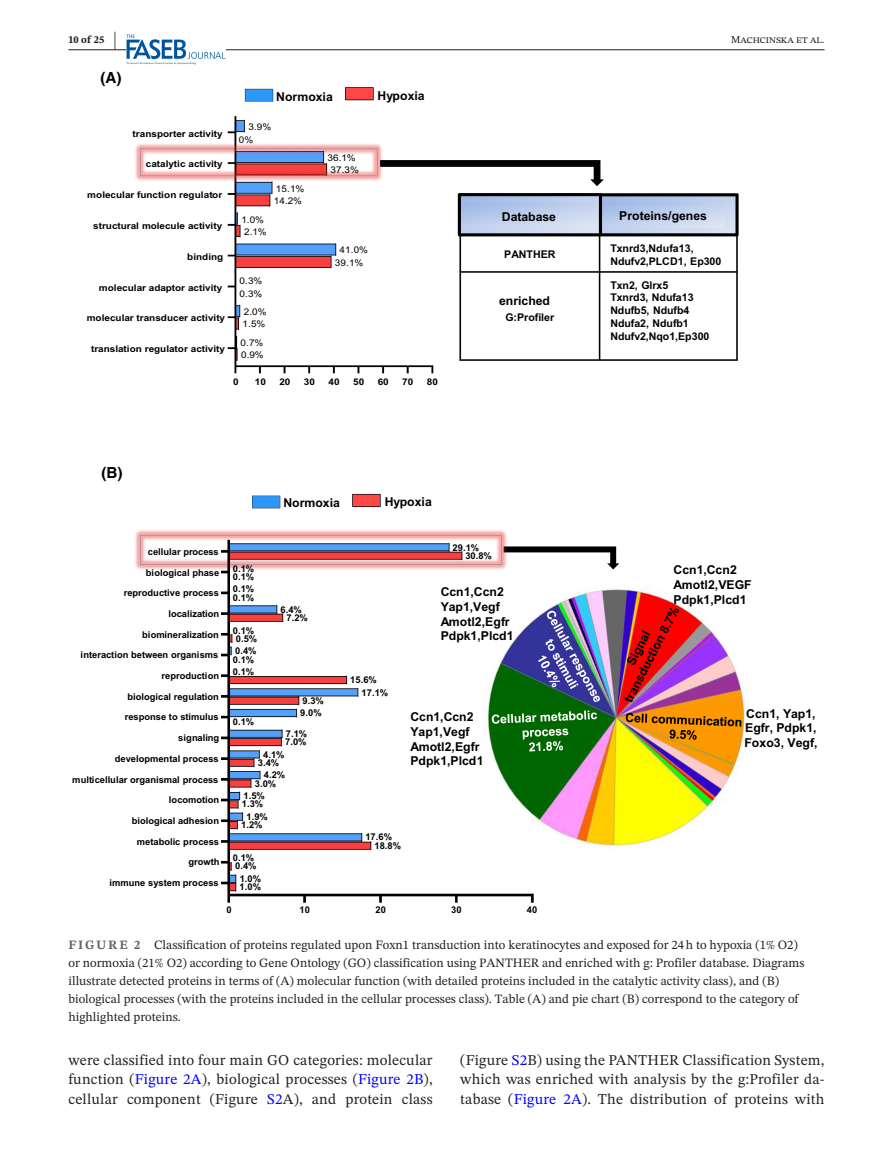
<style>
.page{position:relative;width:893px;height:1174px;background:#fff}
.page>*{position:absolute;margin:0;border:0;box-sizing:border-box;transform-origin:0 0}
.t1{font:700 15.3px "Helvetica";color:#000}
.t2{font:15px/19.5px "STIX Two Text";letter-spacing:.015em;color:#231f20;text-align:justify}
.t3{font:12.75px/18px "STIX Two Text";color:#231f20}
.t4{font:700 12.3px/14.7px "Arial";color:#000}
.t5{font:700 10.65px/12.8px "Arial";letter-spacing:-.005em;color:#000}
.t6{font:10.5px "STIX Two Text";color:#231f20}
.t7{font:700 10.5px "STIX Two Text";color:#231f20}
.t8{font:700 9.3px "Arial";color:#000}
.t9{font:700 9.15px "Arial";letter-spacing:.005em;color:#000;scale:1.08 1}
.t10{font:9.15px "Arial";letter-spacing:.005em;color:#000;scale:1.08 1}
.s1{font-size:21px}
.s2{font-weight:700;color:#636366}
.s3{color:#00f}
</style>
<div class="page">
<hr style="left:68px;top:49px;width:756px;height:1px;background:#231f20">
<img style="left:126px;top:35px;width:99px;height:30px">
<img style="left:135px;top:87px;width:616px;height:816px">
<p class="t7" style="left:68px;top:32px;width:50px">10 of 25 <span class="s1">|</span></p>
<p class="t6" style="left:731px;top:32px;width:95px">Machcinska et al.</p>
<p class="t1" style="left:100px;top:68px;width:23px">(A)</p>
<p class="t4" style="left:276px;top:89px;width:58px">Normoxia</p>
<p class="t4" style="left:378px;top:89px;width:49px">Hypoxia</p>
<p class="t9" style="left:132px;top:127px;width:85px">transporter activity</p>
<p class="t10" style="left:248px;top:121px;width:23px">3.9%</p>
<p class="t10" style="left:239px;top:133px;width:15px">0%</p>
<p class="t9" style="left:146px;top:158px;width:73px">catalytic activity</p>
<p class="t10" style="left:328px;top:151px;width:28px">36.1%</p>
<p class="t10" style="left:331px;top:164px;width:28px">37.3%</p>
<p class="t9" style="left:87px;top:189px;width:127px">molecular function regulator</p>
<p class="t10" style="left:276px;top:182px;width:28px">15.1%</p>
<p class="t10" style="left:274px;top:195px;width:28px">14.2%</p>
<p class="t9" style="left:93px;top:219px;width:121px">structural molecule activity</p>
<p class="t10" style="left:241px;top:213px;width:23px">1.0%</p>
<p class="t10" style="left:244px;top:225px;width:23px">2.1%</p>
<p class="t4" style="left:502px;top:209px;width:56px">Database</p>
<p class="t4" style="left:619px;top:208px;width:89px">Proteins/genes</p>
<p class="t9" style="left:187px;top:250px;width:35px">binding</p>
<p class="t10" style="left:340px;top:244px;width:28px">41.0%</p>
<p class="t10" style="left:335px;top:256px;width:28px">39.1%</p>
<p class="t5" style="left:504px;top:248px;width:53px">PANTHER</p>
<p class="t5" style="left:610px;top:242px;width:112px">Txnrd3,Ndufa13,<br>Ndufv2,PLCD1, Ep300</p>
<p class="t9" style="left:99px;top:281px;width:116px">molecular adaptor activity</p>
<p class="t10" style="left:240px;top:274px;width:23px">0.3%</p>
<p class="t10" style="left:240px;top:287px;width:23px">0.3%</p>
<p class="t9" style="left:87px;top:312px;width:130px">molecular transducer activity</p>
<p class="t10" style="left:244px;top:305px;width:23px">2.0%</p>
<p class="t10" style="left:243px;top:318px;width:23px">1.5%</p>
<p class="t9" style="left:91px;top:342px;width:125px">translation regulator activity</p>
<p class="t10" style="left:241px;top:336px;width:23px">0.7%</p>
<p class="t10" style="left:241px;top:349px;width:23px">0.9%</p>
<p class="t4" style="left:499px;top:293px;width:52px">enriched</p>
<p class="t5" style="left:505px;top:311px;width:50px">G:Profiler</p>
<p class="t5" style="left:610px;top:279px;width:101px">Txn2, Glrx5<br>Txnrd3, Ndufa13<br>Ndufb5, Ndufb4<br>Ndufa2, Ndufb1<br>Ndufv2,Nqo1,Ep300</p>
<p class="t9" style="left:233px;top:375px;width:7px">0</p>
<p class="t9" style="left:255px;top:375px;width:12px">10</p>
<p class="t9" style="left:279px;top:375px;width:12px">20</p>
<p class="t9" style="left:304px;top:375px;width:12px">30</p>
<p class="t9" style="left:329px;top:375px;width:12px">40</p>
<p class="t9" style="left:353px;top:375px;width:12px">50</p>
<p class="t9" style="left:378px;top:375px;width:12px">60</p>
<p class="t9" style="left:402px;top:375px;width:12px">70</p>
<p class="t9" style="left:427px;top:375px;width:12px">80</p>
<p class="t1" style="left:101px;top:463px;width:23px">(B)</p>
<p class="t4" style="left:283px;top:495px;width:58px">Normoxia</p>
<p class="t4" style="left:385px;top:495px;width:49px">Hypoxia</p>
<p class="t8" style="left:148px;top:545px;width:72px">cellular process</p>
<p class="t8" style="left:452px;top:541px;width:28px">29.1%</p>
<p class="t8" style="left:465px;top:549px;width:28px">30.8%</p>
<p class="t8" style="left:146px;top:566px;width:75px">biological phase</p>
<p class="t8" style="left:233px;top:562px;width:23px">0.1%</p>
<p class="t8" style="left:233px;top:570px;width:23px">0.1%</p>
<p class="t8" style="left:124px;top:586px;width:97px">reproductive process</p>
<p class="t8" style="left:233px;top:582px;width:23px">0.1%</p>
<p class="t8" style="left:233px;top:591px;width:23px">0.1%</p>
<p class="t8" style="left:168px;top:607px;width:52px">localization</p>
<p class="t8" style="left:281px;top:603px;width:23px">6.4%</p>
<p class="t8" style="left:287px;top:611px;width:23px">7.2%</p>
<p class="t8" style="left:142px;top:628px;width:78px">biomineralization</p>
<p class="t8" style="left:233px;top:624px;width:23px">0.1%</p>
<p class="t8" style="left:236px;top:632px;width:23px">0.5%</p>
<p class="t4" style="left:441px;top:585px;width:75px">Ccn1,Ccn2<br>Yap1,Vegf<br>Amotl2,Egfr<br>Pdpk1,Plcd1</p>
<p class="t4" style="left:674px;top:562px;width:79px">Ccn1,Ccn2<br>Amotl2,VEGF<br>Pdpk1,Plcd1</p>
<p class="t8" style="left:81px;top:648px;width:139px">interaction between organisms</p>
<p class="t8" style="left:235px;top:644px;width:23px">0.4%</p>
<p class="t8" style="left:233px;top:653px;width:23px">0.1%</p>
<p class="t8" style="left:162px;top:669px;width:59px">reproduction</p>
<p class="t8" style="left:233px;top:665px;width:23px">0.1%</p>
<p class="t8" style="left:350px;top:673px;width:28px">15.6%</p>
<p class="t8" style="left:127px;top:690px;width:93px">biological regulation</p>
<p class="t8" style="left:303px;top:694px;width:23px">9.3%</p>
<p class="t8" style="left:362px;top:686px;width:28px">17.1%</p>
<p class="t8" style="left:125px;top:710px;width:96px">response to stimulus</p>
<p class="t8" style="left:233px;top:715px;width:23px">0.1%</p>
<p class="t8" style="left:300px;top:706px;width:23px">9.0%</p>
<p class="t8" style="left:178px;top:731px;width:43px">signaling</p>
<p class="t8" style="left:286px;top:727px;width:23px">7.1%</p>
<p class="t8" style="left:285px;top:735px;width:23px">7.0%</p>
<p class="t8" style="left:115px;top:752px;width:105px">developmental process</p>
<p class="t8" style="left:263px;top:748px;width:23px">4.1%</p>
<p class="t8" style="left:258px;top:756px;width:23px">3.4%</p>
<p class="t4" style="left:410px;top:709px;width:75px">Ccn1,Ccn2<br>Yap1,Vegf<br>Amotl2,Egfr<br>Pdpk1,Plcd1</p>
<p class="t4" style="left:744px;top:706px;width:75px">Ccn1, Yap1,<br>Egfr, Pdpk1,<br>Foxo3, Vegf,</p>
<p class="t8" style="left:72px;top:772px;width:148px">multicellular organismal process</p>
<p class="t8" style="left:264px;top:768px;width:23px">4.2%</p>
<p class="t8" style="left:255px;top:777px;width:23px">3.0%</p>
<p class="t8" style="left:169px;top:793px;width:52px">locomotion</p>
<p class="t8" style="left:243px;top:789px;width:23px">1.5%</p>
<p class="t8" style="left:242px;top:797px;width:23px">1.3%</p>
<p class="t8" style="left:132px;top:814px;width:89px">biological adhesion</p>
<p class="t8" style="left:246px;top:810px;width:23px">1.9%</p>
<p class="t8" style="left:241px;top:818px;width:23px">1.2%</p>
<p class="t8" style="left:137px;top:834px;width:84px">metabolic process</p>
<p class="t8" style="left:365px;top:830px;width:28px">17.6%</p>
<p class="t8" style="left:374px;top:839px;width:28px">18.8%</p>
<p class="t8" style="left:188px;top:855px;width:33px">growth</p>
<p class="t8" style="left:233px;top:851px;width:23px">0.1%</p>
<p class="t8" style="left:235px;top:859px;width:23px">0.4%</p>
<p class="t8" style="left:110px;top:876px;width:111px">immune system process</p>
<p class="t8" style="left:240px;top:872px;width:23px">1.0%</p>
<p class="t8" style="left:240px;top:880px;width:23px">1.0%</p>
<p class="t8" style="left:227px;top:903px;width:7px">0</p>
<p class="t8" style="left:300px;top:903px;width:12px">10</p>
<p class="t8" style="left:375px;top:903px;width:12px">20</p>
<p class="t8" style="left:451px;top:903px;width:12px">30</p>
<p class="t8" style="left:527px;top:903px;width:12px">40</p>
<p class="t3" style="left:68px;top:935px;width:737px"><span class="s2">FIGURE 2</span> Classification of proteins regulated upon Foxn1 transduction into keratinocytes and exposed for 24h to hypoxia (1% O2) or normoxia (21% O2) according to Gene Ontology (GO) classification using PANTHER and enriched with g: Profiler database. Diagrams illustrate detected proteins in terms of (A) molecular function (with detailed proteins included in the catalytic activity class), and (B) biological processes (with the proteins included in the cellular processes class). Table (A) and pie chart (B) correspond to the category of highlighted proteins.</p>
<p class="t2" style="left:68px;top:1050px;width:366px">were classified into four main GO categories: molecular function (<span class="s3">Figure 2A</span>), biological processes (<span class="s3">Figure 2B</span>), cellular component (Figure <span class="s3">S2</span>A), and protein class</p>
<p class="t2" style="left:460px;top:1050px;width:366px">(Figure <span class="s3">S2</span>B) using the PANTHER Classification System, which was enriched with analysis by the g:Profiler da&shy;tabase (<span class="s3">Figure 2A</span>). The distribution of proteins with</p>
</div>
